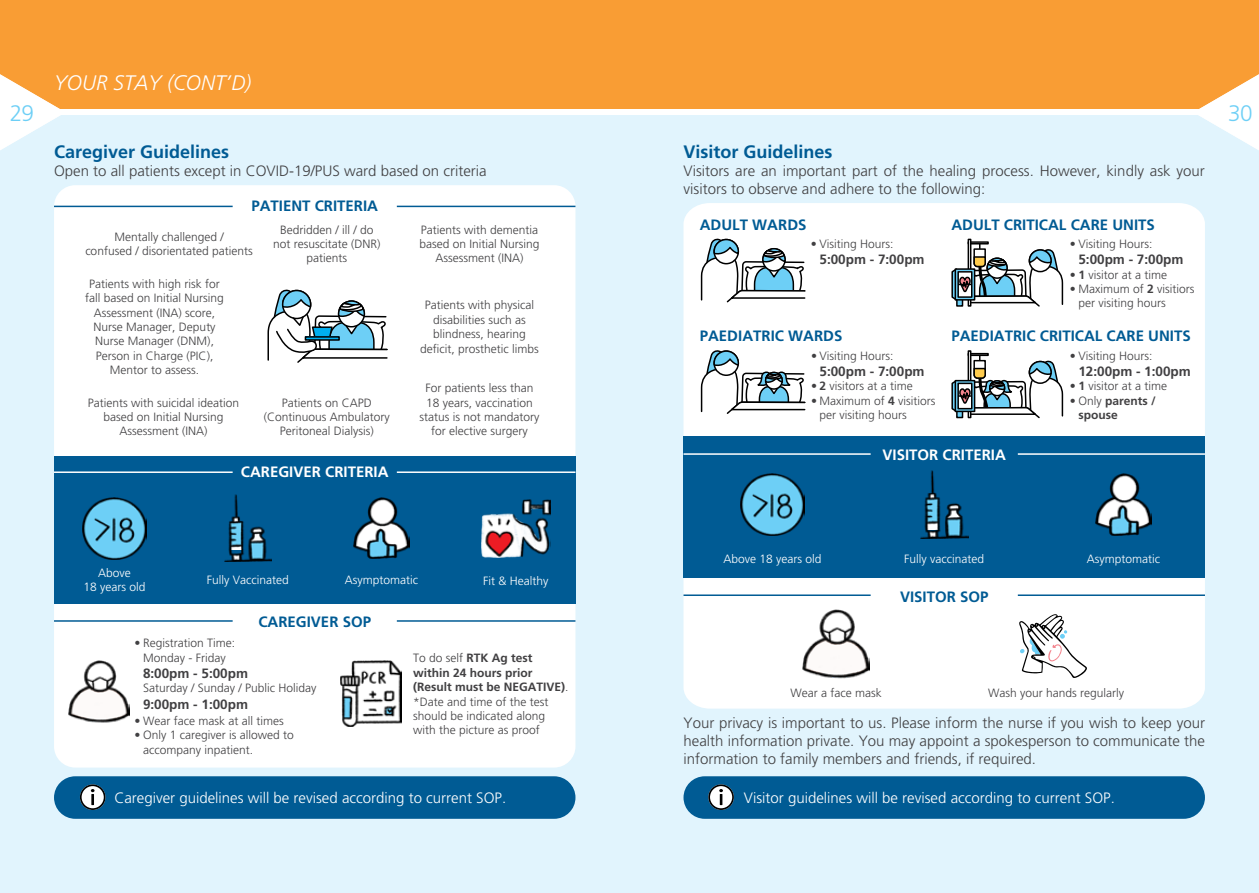
<style>
.page{position:relative;width:1259px;height:893px;background:#fff}
.page>*{position:absolute;margin:0;border:0;box-sizing:border-box;transform-origin:0 0}
.t1{font:300 22.5px "Frutiger";color:#6dcff6}
.t2{font:italic 300 21px "Frutiger";color:#fff}
.t3{font:700 18px "Frutiger";color:#005b94}
.t4{font:300 15px/18px "Frutiger";color:#414042}
.t5{font:700 15px "Frutiger";color:#005b94}
.t6{font:300 15px "Frutiger";color:#fff}
.t7{font:700 15px "Frutiger";color:#fff}
.t8{font:700 13.5px "Frutiger";color:#414042}
.t9{font:300 12px/14.4px "Frutiger";color:#414042;text-align:center}
.t10{font:300 12px/14.4px "Frutiger";color:#fff;text-align:center}
.t11{font:700 12px/14.4px "Frutiger";color:#414042}
.s1{font-weight:700}
.s2{font-weight:300}
</style>
<div class="page">
<div style="left:629px;top:0;width:630px;height:893px;background:#e1f4fd"></div>
<div style="left:629px;top:0;width:630px;height:112px;background:#f99d34"></div>
<div style="left:0;top:0;width:629px;height:893px;background:#e1f4fd"></div>
<div style="left:0;top:0;width:629px;height:112px;background:#f99d34"></div>
<div style="left:629px;top:110px;width:630px;height:5px;background:#fff"></div>
<svg style="left:1193px;top:74px;width:66px;height:76px"></svg>
<div style="left:0;top:110px;width:629px;height:5px;background:#fff"></div>
<svg style="left:0;top:74px;width:66px;height:76px"></svg>
<div style="left:54px;top:185px;width:521px;height:582px;background:#fff;border-radius:21px"></div>
<div style="left:54px;top:456px;width:521px;height:148px;background:#005b94"></div>
<div style="left:683px;top:203px;width:522px;height:506px;background:#fff"></div>
<div style="left:683px;top:436px;width:522px;height:141px;background:#005b94"></div>
<hr style="left:683px;top:594px;width:187px;height:2px;background:#005b94">
<hr style="left:54px;top:620px;width:179px;height:2px;background:#005b94">
<hr style="left:54px;top:471px;width:179px;height:2px;background:#fff">
<hr style="left:54px;top:206px;width:179px;height:1px;background:#005b94">
<hr style="left:683px;top:453px;width:187px;height:2px;background:#fff">
<hr style="left:1017px;top:594px;width:188px;height:2px;background:#005b94">
<hr style="left:397px;top:620px;width:178px;height:2px;background:#005b94">
<hr style="left:397px;top:471px;width:178px;height:2px;background:#fff">
<hr style="left:397px;top:206px;width:178px;height:1px;background:#005b94">
<hr style="left:1017px;top:453px;width:188px;height:2px;background:#fff">
<img style="left:82px;top:497px;width:65px;height:62px">
<img style="left:353px;top:497px;width:57px;height:62px">
<img style="left:481px;top:499px;width:69px;height:58px">
<img style="left:69px;top:661px;width:61px;height:62px">
<img style="left:341px;top:661px;width:61px;height:66px">
<img style="left:740px;top:474px;width:65px;height:62px">
<img style="left:1095px;top:474px;width:56px;height:62px">
<img style="left:224px;top:494px;width:48px;height:68px">
<img style="left:920px;top:471px;width:48px;height:68px">
<div style="left:54px;top:776px;width:521px;height:43px;background:#005b94;border-radius:21px"></div>
<svg style="left:80px;top:784px;width:25px;height:26px"></svg>
<div style="left:683px;top:776px;width:522px;height:43px;background:#005b94;border-radius:21px"></div>
<svg style="left:708px;top:784px;width:26px;height:26px"></svg>
<img style="left:802px;top:610px;width:68px;height:72px">
<div style="left:967px;top:353px;width:22px;height:3px;border:2px solid #000"></div>
<div style="left:967px;top:350px;width:4px;height:68px;border:2px solid #000"></div>
<svg style="left:950px;top:354px;width:114px;height:66px;background:#bac1c4"></svg>
<div style="left:967px;top:241px;width:22px;height:3px;border:2px solid #000"></div>
<div style="left:967px;top:239px;width:4px;height:68px;border:2px solid #000"></div>
<svg style="left:950px;top:244px;width:114px;height:64px;background:#b3bec1"></svg>
<svg style="left:700px;top:203px;width:106px;height:212px;background:#dbe2e5"></svg>
<svg style="left:1019px;top:614px;width:68px;height:64px;background:#d8d9da"></svg>
<svg style="left:267px;top:289px;width:121px;height:74px"></svg>
<h2 class="t2" style="left:54px;top:70px;width:199px">YOUR STAY (CONT’D)</h2>
<h1 class="t1" style="left:10px;top:100px;width:26px">29</h1>
<h1 class="t1" style="left:1228px;top:100px;width:26px">30</h1>
<h3 class="t3" style="left:54px;top:141px;width:177px">Caregiver Guidelines</h3>
<p class="t4" style="left:54px;top:162px;width:434px">Open to all patients except in COVID-19/PUS ward based on criteria</p>
<h3 class="t3" style="left:683px;top:141px;width:151px">Visitor Guidelines</h3>
<p class="t4" style="left:683px;top:162px;width:523px">Visitors are an important part of the healing process. However, kindly ask your visitors to observe and adhere to the following:</p>
<p class="t5" style="left:251px;top:197px;width:128px">PATIENT CRITERIA</p>
<p class="t9" style="left:85px;top:229px;width:169px">Mentally challenged /<br>confused / disorientated patients</p>
<p class="t9" style="left:85px;top:276px;width:140px">Patients with high risk for fall based on Initial Nursing<br>Assessment (INA) score,<br>Nurse Manager, Deputy<br>Nurse Manager (DNM),<br>Person in Charge (PIC),<br>Mentor to assess.</p>
<p class="t9" style="left:88px;top:395px;width:153px">Patients with suicidal ideation based on Initial Nursing<br>Assessment (INA)</p>
<p class="t9" style="left:273px;top:222px;width:109px">Bedridden / ill / do not resuscitate (DNR) patients</p>
<p class="t9" style="left:264px;top:395px;width:128px">Patients on CAPD (Continuous Ambulatory<br>Peritoneal Dialysis)</p>
<p class="t7" style="left:241px;top:463px;width:149px">CAREGIVER CRITERIA</p>
<p class="t9" style="left:419px;top:222px;width:122px">Patients with dementia based on Initial Nursing<br>Assessment (INA)</p>
<p class="t9" style="left:420px;top:298px;width:120px">Patients with physical disabilities such as blindness, hearing deficit, prosthetic limbs</p>
<p class="t9" style="left:419px;top:381px;width:122px">For patients less than<br>18 years, vaccination status is not mandatory for elective surgery</p>
<p class="t10" style="left:83px;top:565px;width:64px">Above<br>18 years old</p>
<p class="t10" style="left:207px;top:572px;width:83px">Fully Vaccinated</p>
<p class="t10" style="left:345px;top:572px;width:75px">Asymptomatic</p>
<p class="t10" style="left:483px;top:573px;width:67px">Fit &amp; Healthy</p>
<p class="t5" style="left:258px;top:613px;width:114px">CAREGIVER SOP</p>
<p class="t9" style="left:413px;top:651px;width:157px;text-align:left">To do self <span class="s1">RTK Ag test within 24 hours prior (Result must be NEGATIVE)</span>. *Date and time of the test should be indicated along with the picture as proof</p>
<p class="t9" style="left:134px;top:636px;width:102px">• Registration Time:<br>Monday - Friday</p>
<p class="t8" style="left:143px;top:665px;width:107px">8:00pm - 5:00pm</p>
<p class="t9" style="left:143px;top:681px;width:175px">Saturday / Sunday / Public Holiday</p>
<p class="t8" style="left:143px;top:696px;width:107px">9:00pm - 1:00pm</p>
<p class="t9" style="left:134px;top:713px;width:151px">• Wear face mask at all times</p>
<p class="t9" style="left:143px;top:728px;width:152px;text-align:left;text-indent:-9px">• Only 1 caregiver is allowed to accompany inpatient.</p>
<p class="t5" style="left:700px;top:216px;width:108px">ADULT WARDS</p>
<p class="t5" style="left:951px;top:216px;width:205px">ADULT CRITICAL CARE UNITS</p>
<p class="t9" style="left:811px;top:237px;width:84px">• Visiting Hours:</p>
<p class="t8" style="left:819px;top:252px;width:107px">5:00pm - 7:00pm</p>
<p class="t9" style="left:1070px;top:237px;width:84px">• Visiting Hours:</p>
<p class="t8" style="left:1078px;top:252px;width:107px">5:00pm - 7:00pm</p>
<p class="t9" style="left:1070px;top:267px;width:99px">• <span class="s1">1</span> visitor at a time</p>
<p class="t9" style="left:1078px;top:282px;width:117px;text-align:left;text-indent:-9px">• Maximum of <span class="s1">2</span> visitiors per visiting hours</p>
<p class="t5" style="left:700px;top:327px;width:144px">PAEDIATRIC WARDS</p>
<p class="t5" style="left:951px;top:327px;width:241px">PAEDIATRIC CRITICAL CARE UNITS</p>
<p class="t9" style="left:811px;top:348px;width:84px">• Visiting Hours:</p>
<p class="t8" style="left:819px;top:363px;width:107px">5:00pm - 7:00pm</p>
<p class="t9" style="left:811px;top:379px;width:103px">• <span class="s1">2</span> visitors at a time</p>
<p class="t9" style="left:819px;top:393px;width:117px;text-align:left;text-indent:-9px">• Maximum of <span class="s1">4</span> visitiors per visiting hours</p>
<p class="t9" style="left:1070px;top:348px;width:84px">• Visiting Hours:</p>
<p class="t8" style="left:1078px;top:363px;width:114px">12:00pm - 1:00pm</p>
<p class="t9" style="left:1070px;top:379px;width:99px">• <span class="s1">1</span> visitor at a time</p>
<p class="t11" style="left:1078px;top:393px;width:79px;text-indent:-9px"><span class="s2">• Only</span> parents / spouse</p>
<p class="t7" style="left:882px;top:446px;width:125px">VISITOR CRITERIA</p>
<p class="t10" style="left:723px;top:551px;width:100px">Above 18 years old</p>
<p class="t10" style="left:904px;top:551px;width:81px">Fully vaccinated</p>
<p class="t10" style="left:1087px;top:551px;width:75px">Asymptomatic</p>
<p class="t5" style="left:900px;top:588px;width:90px">VISITOR SOP</p>
<p class="t9" style="left:790px;top:686px;width:93px">Wear a face mask</p>
<p class="t9" style="left:988px;top:686px;width:138px">Wash your hands regularly</p>
<p class="t4" style="left:683px;top:714px;width:523px;text-align:justify">Your privacy is important to us. Please inform the nurse if you wish to keep your health information private. You may appoint a spokesperson to communicate the information to family members and friends, if required.</p>
<p class="t6" style="left:114px;top:790px;width:393px">Caregiver guidelines will be revised according to current SOP.</p>
<p class="t6" style="left:744px;top:790px;width:372px">Visitor guidelines will be revised according to current SOP.</p>
</div>
